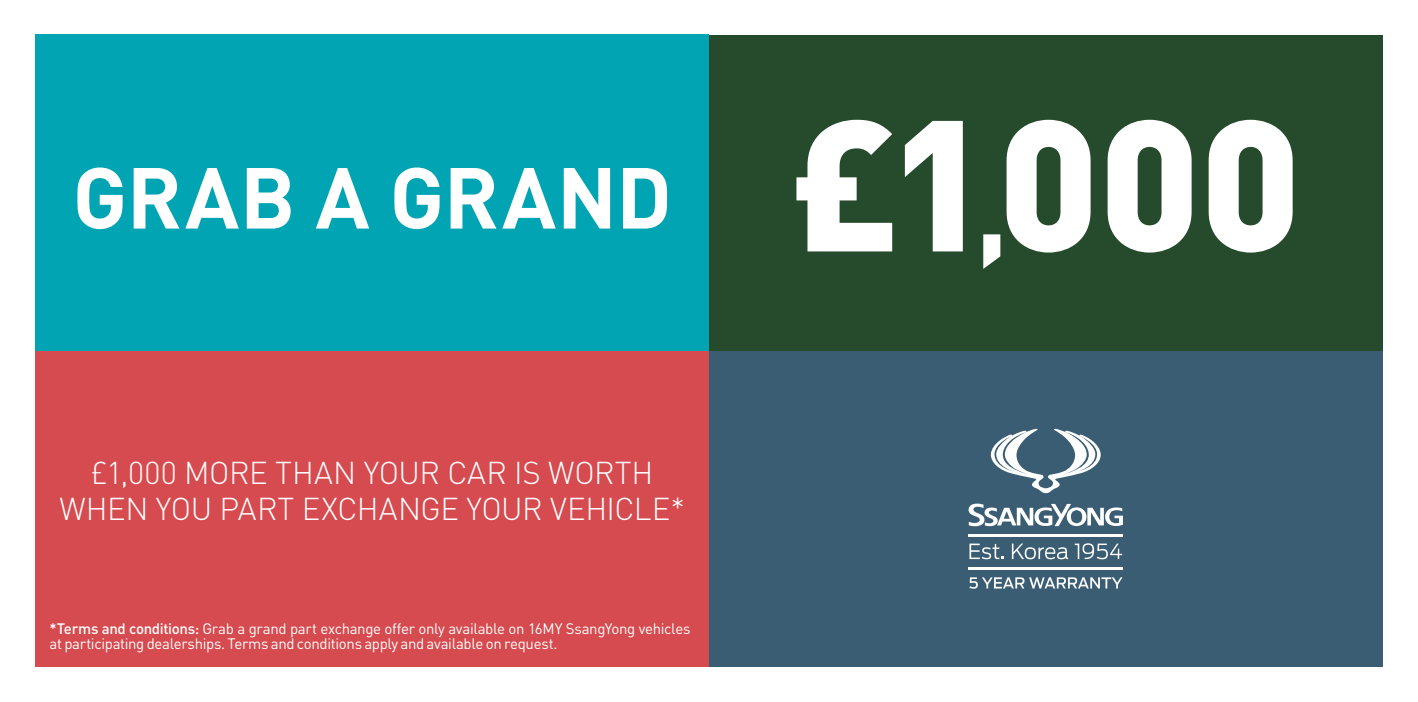
<style>
.page{position:relative;width:1418px;height:702px;background:#fff}
.page>*{position:absolute;margin:0;border:0;box-sizing:border-box;transform-origin:0 0}
.t1{font:700 85px "DIN";letter-spacing:.005em;color:#fff}
.t2{font:300 31.25px/36px "DIN";letter-spacing:-.015em;color:#fff;text-align:center}
.t3{font:15px/15px "DIN";letter-spacing:-.025em;color:#fff}
.s1{font-weight:900;font-size:183.25px}
.s2{font-weight:900;font-size:98px}
.s3{font-weight:500}
</style>
<div class="page">
<div style="left:35px;top:35px;width:1347px;height:631px;background:#d54b4f"></div>
<div style="left:35px;top:35px;width:674px;height:316px;background:#01a4b3"></div>
<div style="left:709px;top:35px;width:673px;height:316px;background:#264a2c"></div>
<div style="left:709px;top:351px;width:673px;height:315px;background:#3b5d74"></div>
<svg style="left:990px;top:428px;width:110px;height:65px"></svg>
<svg style="left:968px;top:503px;width:154px;height:23px"></svg>
<hr style="left:968px;top:534px;width:154px;height:2px;background:#fff">
<hr style="left:968px;top:567px;width:154px;height:2px;background:#fff">
<svg style="left:969px;top:543px;width:34px;height:16px"></svg>
<svg style="left:1011px;top:543px;width:57px;height:16px"></svg>
<svg style="left:1074px;top:543px;width:48px;height:16px"></svg>
<svg style="left:969px;top:577px;width:153px;height:11px"></svg>
<h1 class="t1" style="left:72px;top:142px;width:1230px">GRAB A GRAND <span class="s1">£1</span><span class="s2">,</span><span class="s1">000</span></h1>
<h2 class="t2" style="left:59px;top:454px;width:627px">£1,000 MORE THAN YOUR CAR IS WORTH<br>WHEN YOU PART EXCHANGE YOUR VEHICLE*</h2>
<p class="t3" style="left:50px;top:620px;width:642px"><span class="s3">*Terms and conditions:</span> Grab a grand part exchange offer only available on 16MY SsangYong vehicles at participating dealerships. Terms and conditions apply and available on request.</p>
</div>
